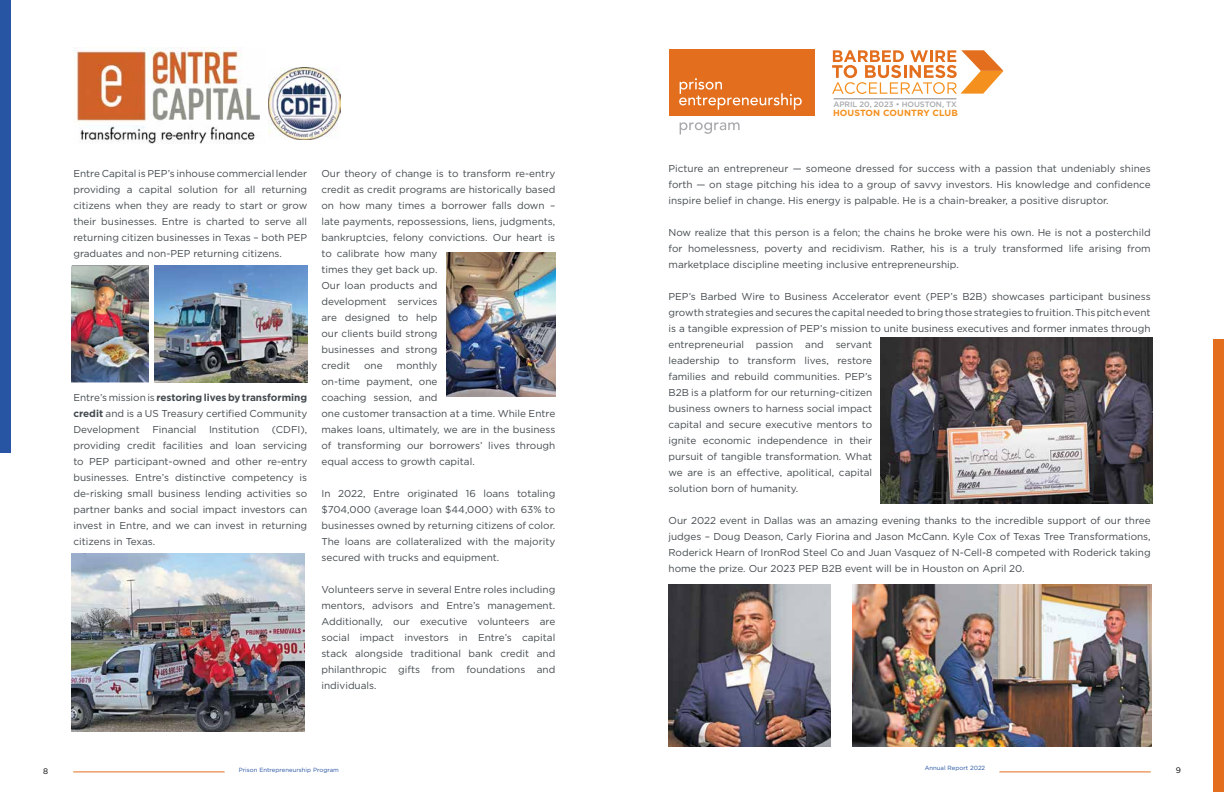
<style>
.page{position:relative;width:1224px;height:792px;background:#fff}
.page>*{position:absolute;margin:0;border:0;box-sizing:border-box;transform-origin:0 0}
.t1{font:10px/16px "Gotham";color:#434a4f;text-align:justify}
.t2{font:700 8.9px "Gotham";letter-spacing:.01em;color:#f4901d}
.t3{font:8px "Gotham";color:#000}
.t4{font:500 7.7px "Gotham";letter-spacing:-.005em;color:#a7a9ac}
.t5{font:6px "Gotham";letter-spacing:.005em;color:#2754a3}
.s1{font-weight:700}
</style>
<div class="page">
<hr style="left:999px;top:771px;width:152px;height:1px;background:#e36f1e">
<hr style="left:73px;top:771px;width:152px;height:1px;background:#e36f1e">
<img style="left:72px;top:265px;width:76px;height:117px">
<img style="left:154px;top:265px;width:153px;height:117px">
<img style="left:72px;top:553px;width:233px;height:178px">
<img style="left:446px;top:252px;width:109px;height:144px">
<img style="left:881px;top:338px;width:272px;height:166px">
<div style="left:669px;top:50px;width:145px;height:66px;background:#e36f1e"></div>
<svg style="left:679px;top:78px;width:123px;height:32px"></svg>
<svg style="left:680px;top:122px;width:60px;height:13px"></svg>
<svg style="left:832px;top:50px;width:171px;height:44px"></svg>
<hr style="left:834px;top:98px;width:122px;height:1px;background:#a7a9ac">
<img style="left:669px;top:584px;width:161px;height:163px">
<img style="left:852px;top:584px;width:300px;height:163px">
<div style="left:1214px;top:339px;width:10px;height:453px;background:#e36f1e"></div>
<div style="left:0;top:0;width:10px;height:453px;background:#2754a3"></div>
<img style="left:269px;top:67px;width:72px;height:72px">
<img style="left:74px;top:47px;width:186px;height:96px">
<p class="t1" style="left:73px;top:165px;width:235px">Entre Capital is PEP’s inhouse commercial lender providing a capital solution for all returning citizens when they are ready to start or grow their businesses. Entre is charted to serve all returning citizen businesses in Texas – both PEP graduates and non-PEP returning citizens.</p>
<p class="t1" style="left:73px;top:389px;width:235px">Entre’s mission is <span class="s1">restoring lives by transforming credit</span> and is a US Treasury certified Community Development</p>
<p class="t1" style="left:152px;top:421px;width:46px">Financial</p>
<p class="t1" style="left:209px;top:421px;width:52px">Institution</p>
<p class="t1" style="left:73px;top:421px;width:235px;text-indent:198px">(CDFI), providing credit facilities and loan servicing to PEP participant-owned and other re-entry businesses. Entre’s distinctive competency is de-risking small business lending activities so partner banks and social impact investors can invest in Entre, and we can invest in returning citizens in Texas.</p>
<p class="t1" style="left:321px;top:165px;width:235px;text-align:left">Our theory of change is to transform re-entry credit as credit programs are historically based on how many times a borrower falls down – late payments, repossessions, liens, judgments, bankruptcies, felony convictions. Our heart is to calibrate how many<br>times they get back up.<br>Our loan products and<br>development services<br>are designed to help<br>our clients build strong<br>businesses and strong<br>credit</p>
<p class="t1" style="left:321px;top:357px;width:235px;text-align:left;text-indent:75px">monthly<br>on-time payment, one<br>coaching session, and<br>one customer transaction at a time. While Entre makes loans, ultimately, we are in the business of transforming our borrowers’ lives through equal access to growth capital.</p>
<p class="t1" style="left:321px;top:485px;width:235px">In 2022, Entre originated 16 loans totaling $704,000 (average loan $44,000) with 63% to businesses owned by returning citizens of color.<br>The loans are collateralized with the majority secured with trucks and equipment.</p>
<p class="t1" style="left:321px;top:581px;width:235px">Volunteers serve in several Entre roles including mentors, advisors and Entre’s management.<br>Additionally, our executive volunteers are social impact investors in Entre’s capital stack alongside traditional bank credit and philanthropic gifts from foundations and individuals.</p>
<p class="t1" style="left:364px;top:357px;width:20px">one</p>
<p class="t4" style="left:833px;top:100px;width:125px">APRIL 20, 2023 • HOUSTON, TX</p>
<p class="t2" style="left:833px;top:107px;width:126px">HOUSTON COUNTRY CLUB</p>
<p class="t1" style="left:669px;top:160px;width:484px">Picture an entrepreneur — someone dressed for success with a passion that undeniably shines forth — on stage pitching his idea to a group of savvy investors. His knowledge and confidence inspire belief in change. His energy is palpable. He is a chain-breaker, a positive disruptor.</p>
<p class="t1" style="left:669px;top:224px;width:484px">Now realize that this person is a felon; the chains he broke were his own. He is not a posterchild for homelessness, poverty and recidivism. Rather, his is a truly transformed life arising from marketplace discipline meeting inclusive entrepreneurship.</p>
<p class="t1" style="left:669px;top:288px;width:484px;text-align:left">PEP’s Barbed Wire to Business Accelerator event (PEP’s B2B) showcases participant business growth strategies and secures the capital needed to bring those strategies to fruition. This pitch event is a tangible expression of PEP’s mission to unite business executives and former inmates through entrepreneurial passion and servant<br>leadership to transform lives, restore<br>families and rebuild communities. PEP’s<br>B2B is a platform for our returning-citizen<br>business owners to harness social impact<br>capital and secure executive mentors to<br>ignite economic independence in their<br>pursuit of tangible transformation. What<br>we are is an effective, apolitical, capital<br>solution born of humanity.</p>
<p class="t1" style="left:669px;top:512px;width:484px">Our 2022 event in Dallas was an amazing evening thanks to the incredible support of our three judges – Doug Deason, Carly Fiorina and Jason McCann. Kyle Cox of Texas Tree Transformations, Roderick Hearn of IronRod Steel Co and Juan Vasquez of N-Cell-8 competed with Roderick taking home the prize. Our 2023 PEP B2B event will be in Houston on April 20.</p>
<p class="t5" style="left:925px;top:764px;width:62px">Annual Report 2022</p>
<p class="t3" style="left:43px;top:766px;width:7px">8</p>
<p class="t5" style="left:239px;top:766px;width:102px">Prison Entrepreneurship Program</p>
<p class="t3" style="left:1176px;top:765px;width:7px">9</p>
</div>
